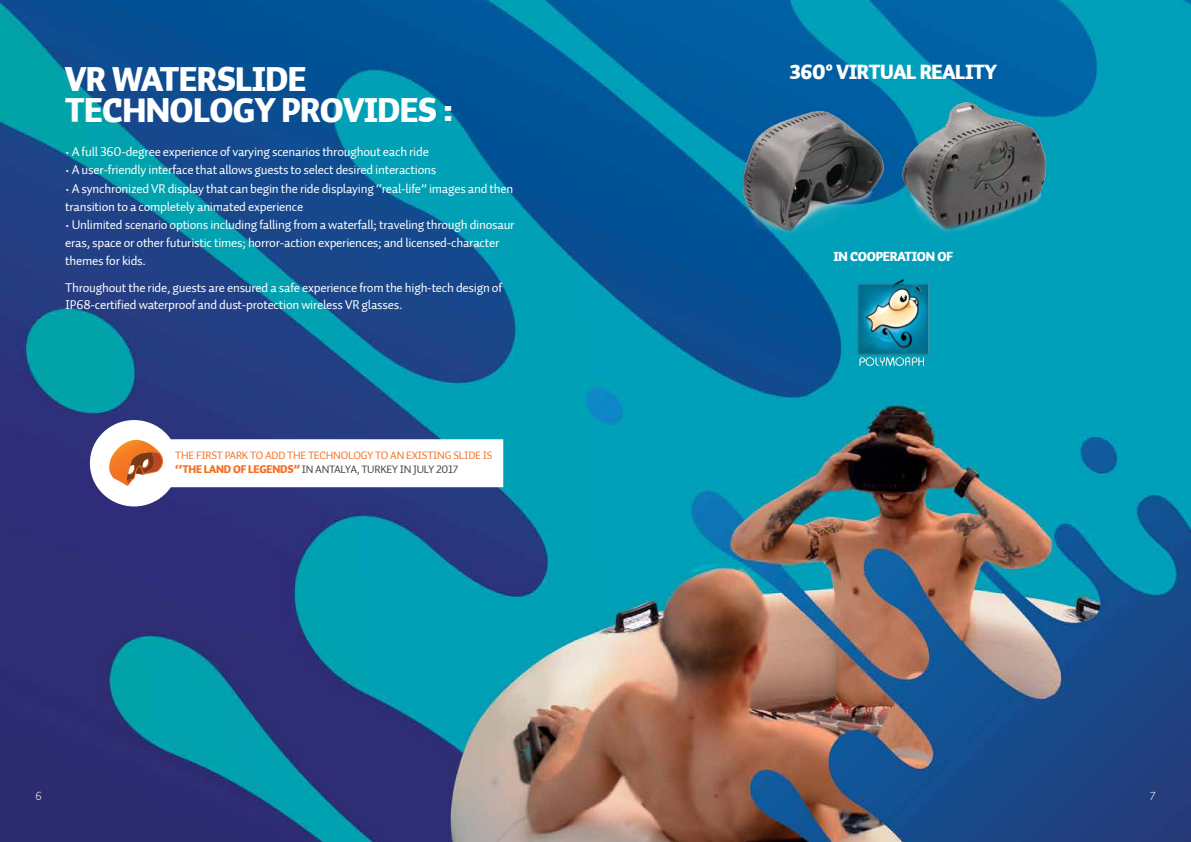
<style>
.page{position:relative;width:1191px;height:842px;background:#fff}
.page>*{position:absolute;margin:0;border:0;box-sizing:border-box;transform-origin:0 0}
.t1{font:34px/30.2px "Auto 1 Black LF";letter-spacing:-.02em;color:#fff}
.t2{font:20.3px "Auto 1 Black LF";letter-spacing:-.02em;color:#fff}
.t3{font:13px/18.2px "Auto 1 Regular LF";letter-spacing:-.02em;color:#fff}
.t4{font:13px "Auto 1 Black LF";letter-spacing:-.02em;color:#fff}
.t5{font:12px "Auto 1 Light LF";color:#fff}
.t6{font:11px/13.8px "Auto 1 Regular LF";letter-spacing:-.02em;color:#f37024}
.s1{font-family:"Auto 1 Black LF"}
.s2{color:#414042}
</style>
<div class="page">
<img style="left:0;top:0;width:1191px;height:842px">
<img style="left:856px;top:278px;width:74px;height:88px">
<svg style="left:90px;top:420px;width:413px;height:86px"></svg>
<img style="left:733px;top:69px;width:322px;height:180px">
<h1 class="t1" style="left:65px;top:66px;width:390px">VR WATERSLIDE<br>TECHNOLOGY PROVIDES :</h1>
<p class="t3" style="left:65px;top:143px;width:365px">• A full 360-degree experience of varying scenarios throughout each ride</p>
<p class="t3" style="left:65px;top:161px;width:372px">• A user-friendly interface that allows guests to select desired interactions</p>
<p class="t3" style="left:65px;top:179px;width:449px">• A synchronized VR display that can begin the ride displaying “real-life” images and then transition to a completely animated experience</p>
<p class="t3" style="left:65px;top:216px;width:451px">• Unlimited scenario options including falling from a waterfall; traveling through dinosaur eras, space or other futuristic times; horror-action experiences; and licensed-character themes for kids.</p>
<p class="t3" style="left:65px;top:279px;width:438px;line-height:17.1px">Throughout the ride, guests are ensured a safe experience from the high-tech design of<br>IP68-certified waterproof and dust-protection wireless VR glasses.</p>
<p class="t6" style="left:175px;top:449px;width:319px">THE FIRST PARK TO ADD THE TECHNOLOGY TO AN EXISTING SLIDE IS <span class="s1">‘’THE LAND OF LEGENDS’’</span> <span class="s2">IN ANTALYA, TURKEY IN JULY 2017</span></p>
<h2 class="t2" style="left:789px;top:59px;width:209px">360º VIRTUAL REALITY</h2>
<p class="t4" style="left:833px;top:248px;width:121px">IN COOPERATION OF</p>
<p class="t5" style="left:35px;top:789px;width:8px">6</p>
<p class="t5" style="left:1149px;top:789px;width:7px">7</p>
</div>
